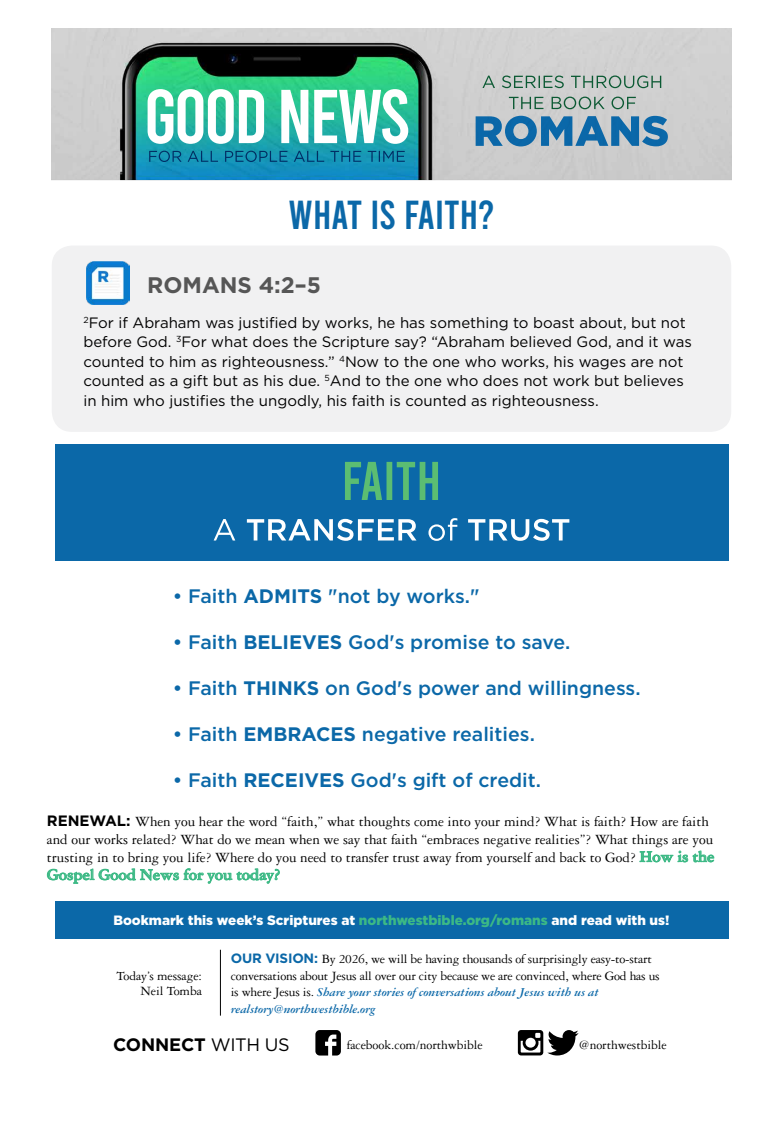
<style>
.page{position:relative;width:783px;height:1134px;background:#fff}
.page>*{position:absolute;margin:0;border:0;box-sizing:border-box;transform-origin:0 0}
.t1{font:40.5px "Bebas";color:#0b68a8}
.t2{font:700 22.5px "Gotham";color:#565656}
.t3{font:500 19.5px "Gotham";color:#0b68a8}
.t4{font:700 18px "Gotham";letter-spacing:-.01em;color:#000}
.t5{font:700 16.5px "Garamond Three";color:#3cb985}
.t6{font:15px/19.5px "Gotham";color:#000}
.t7{font:15px/18px "Garamond Three";color:#000}
.t8{font:13.5px/15px "Garamond Three";letter-spacing:-.015em;color:#000;text-align:right}
.t9{font:900 13.5px "Gotham";color:#fff}
.t10{font:italic 700 12.9px/16.5px "Garamond Three";letter-spacing:-.015em;color:#0b68a8}
.s1{font-weight:700}
.s2{font-family:"Gotham";font-weight:700}
.s3{font-weight:700;font-size:16.5px;color:#3cb985}
.s4{color:#3cb985}
.s5{font-family:"Gotham";font-weight:700;color:#0b68a8}
.s6{font-weight:400;font-style:normal;font-size:13.5px;color:#000}
.s7{font-weight:400}
</style>
<div class="page">
<img style="left:51px;top:28px;width:681px;height:152px">
<div style="left:52px;top:246px;width:679px;height:186px;background:#f1f1f2;border-radius:20px"></div>
<hr style="left:220px;top:950px;width:1px;height:66px;background:#000">
<svg style="left:315px;top:1030px;width:26px;height:26px"></svg>
<svg style="left:518px;top:1030px;width:61px;height:26px"></svg>
<svg style="left:639px;top:851px;width:75px;height:12px"></svg>
<svg style="left:47px;top:868px;width:233px;height:16px"></svg>
<div style="left:55px;top:901px;width:673px;height:37px;background:#0b68a8"></div>
<img style="left:86px;top:261px;width:43px;height:43px">
<div style="left:55px;top:444px;width:673px;height:117px;background:#0b68a8"></div>
<svg style="left:345px;top:462px;width:93px;height:38px"></svg>
<svg style="left:214px;top:518px;width:355px;height:23px"></svg>
<h1 class="t1" style="left:289px;top:195px;width:207px">WHAT IS FAITH?</h1>
<h2 class="t2" style="left:147px;top:270px;width:175px">ROMANS 4:2–5</h2>
<p class="t6" style="left:83px;top:312px;width:610px"><sup>2</sup>For if Abraham was justified by works, he has something to boast about, but not before God. <sup>3</sup>For what does the Scripture say? “Abraham believed God, and it was counted to him as righteousness.” <sup>4</sup>Now to the one who works, his wages are not counted as a gift but as his due. <sup>5</sup>And to the one who does not work but believes in him who justifies the ungodly, his faith is counted as righteousness.</p>
<h3 class="t3" style="left:173px;top:584px;width:308px">• Faith <span class="s1">ADMITS</span> "not by works."</h3>
<h3 class="t3" style="left:173px;top:630px;width:399px">• Faith <span class="s1">BELIEVES</span> God's promise to save.</h3>
<h3 class="t3" style="left:173px;top:676px;width:469px">• Faith <span class="s1">THINKS</span> on God's power and willingness.</h3>
<h3 class="t3" style="left:173px;top:721px;width:364px">• Faith <span class="s1">EMBRACES</span> negative realities.</h3>
<h3 class="t3" style="left:173px;top:767px;width:370px">• Faith <span class="s1">RECEIVES</span> God's gift of credit.</h3>
<p class="t7" style="left:47px;top:812px;width:669px"><span class="s2">RENEWAL:</span> When you hear the word “faith,” what thoughts come into your mind? What is faith? How are faith and our works related? What do we mean when we say that faith “embraces negative realities”? What things are you trusting in to bring you life? Where do you need to transfer trust away from yourself and back to God? <span class="s3">How is the</span></p>
<p class="t5" style="left:47px;top:865px;width:235px">Gospel Good News for you today?</p>
<p class="t9" style="left:113px;top:910px;width:558px">Bookmark this week’s Scriptures at <span class="s4">northwestbible.org/romans</span> and read with us!</p>
<p class="t8" style="left:117px;top:969px;width:87px">Today’s message:<br>Neil Tomba</p>
<p class="t8" style="left:231px;top:951px;width:430px;line-height:16.5px;text-align:left"><span class="s5">OUR VISION:</span> By 2026, we will be having thousands of surprisingly easy-to-start conversations about Jesus all over our city because we are convinced, where God has us</p>
<p class="t10" style="left:231px;top:984px;width:369px"><span class="s6">is where Jesus is.</span> Share your stories of conversations about Jesus with us at realstory@northwestbible.org</p>
<p class="t4" style="left:113px;top:1033px;width:178px">CONNECT <span class="s7">WITH US</span></p>
<p class="t8" style="left:347px;top:1038px;width:138px">facebook.com/northwbible</p>
<p class="t8" style="left:579px;top:1038px;width:89px">@northwestbible</p>
</div>
